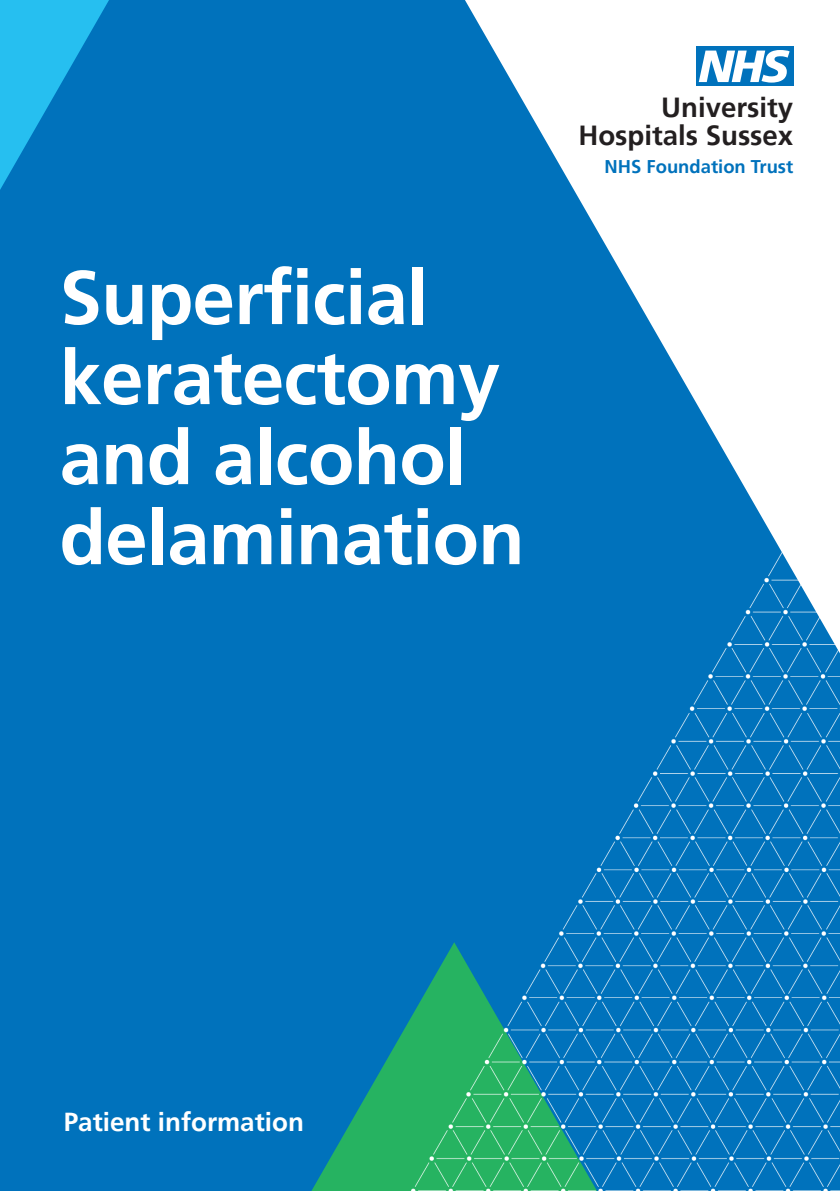
<style>
.page{position:relative;width:840px;height:1191px;background:#fff}
.page>*{position:absolute;margin:0;border:0;box-sizing:border-box;transform-origin:0 0}
.Leaflet_title{font:700 76px "Frutiger";letter-spacing:-.01em;color:#fff}
.t1{font:700 27.6px/28px "Frutiger";color:#231f20;text-align:right}
.t2{font:700 26px "Frutiger";color:#fff}
.t3{font:700 18.4px "Frutiger";color:#0072bc}
</style>
<div class="page">
<div style="left:0;top:0;width:839px;height:1191px;background:#0072bc"></div>
<svg style="left:311px;top:1018px;width:100px;height:173px"></svg>
<svg style="left:0;top:0;width:109px;height:190px"></svg>
<svg style="left:465px;top:0;width:374px;height:450px;fill:#fff"></svg>
<div style="left:695px;top:47px;width:97px;height:39px;background:#0072bc"></div>
<svg style="left:698px;top:50px;width:91px;height:33px"></svg>
<img style="left:411px;top:450px;width:428px;height:741px">
<p class="Leaflet_title" style="left:60px;top:253px;width:370px">Superficial</p>
<p class="Leaflet_title" style="left:60px;top:333px;width:442px">keratectomy</p>
<p class="Leaflet_title" style="left:60px;top:413px;width:408px">and alcohol</p>
<p class="Leaflet_title" style="left:60px;top:493px;width:466px">delamination</p>
<p class="t1" style="left:578px;top:93px;width:216px">University<br>Hospitals Sussex</p>
<p class="t3" style="left:604px;top:156px;width:190px">NHS Foundation Trust</p>
<p class="t2" style="left:64px;top:1107px;width:241px">Patient information</p>
</div>
